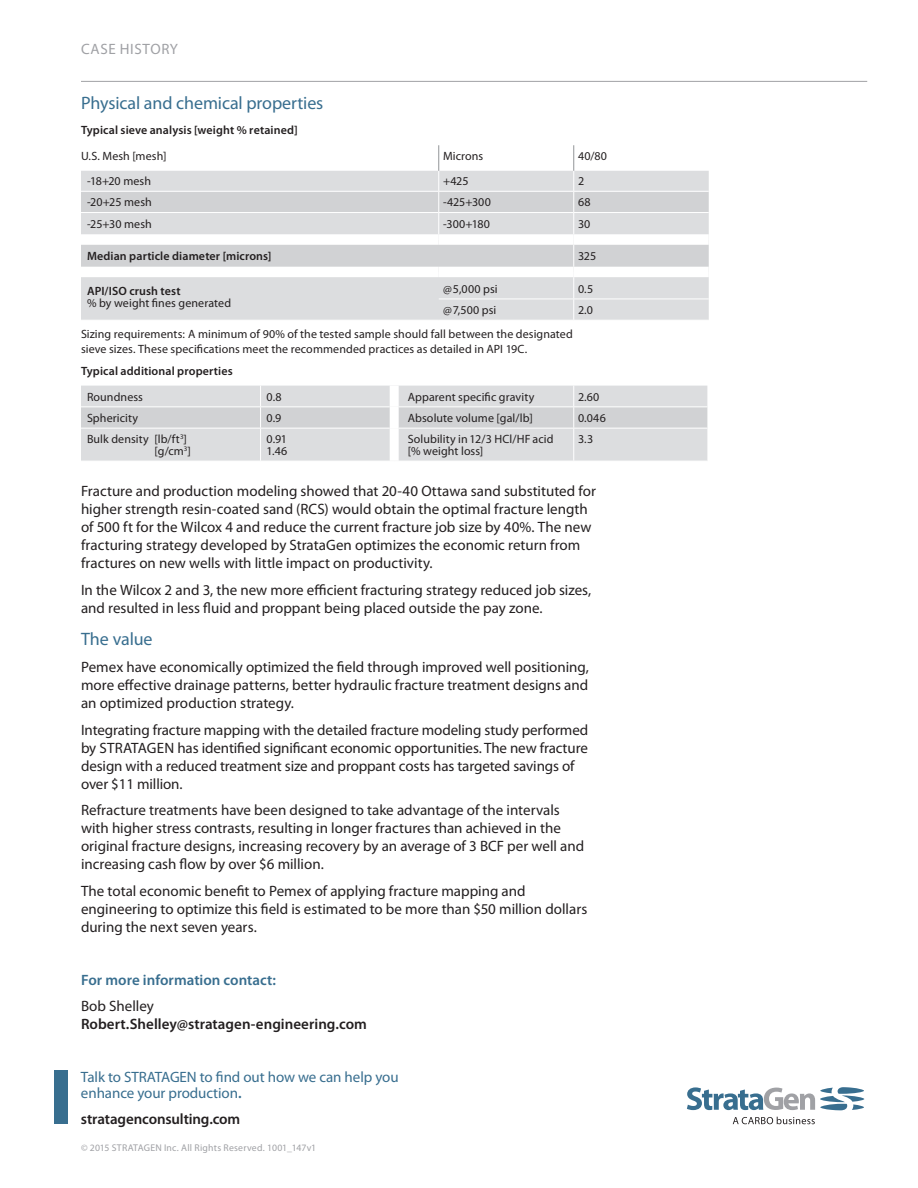
<style>
.page{position:relative;width:918px;height:1188px;background:#fff}
.page>*{position:absolute;margin:0;border:0;box-sizing:border-box;transform-origin:0 0}
.t1{font:18px "Myriad Pro";letter-spacing:-.005em;color:#386e8f}
.t2{font:15px/18px "Myriad Pro";color:#231f20}
.t3{font:600 15px "Myriad Pro";color:#231f20}
.t4{font:15px/16.5px "Myriad Pro";letter-spacing:-.005em;color:#386e8f}
.t5{font:600 15px "Myriad Pro";color:#386e8f}
.t6{font:15px "Myriad Pro";letter-spacing:.045em;color:#a0a1a5}
.t7{font:12px/12px "Myriad Pro";letter-spacing:.01em;color:#231f20}
.t8{font:600 12px "Myriad Pro";letter-spacing:.01em;color:#231f20}
.t9{font:9.75px "Myriad Pro";letter-spacing:.025em;color:#a0a1a5}
.s1{font-weight:600}
</style>
<div class="page">
<hr style="left:81px;top:81px;width:786px;height:1px;background:#a0a1a5">
<div style="left:81px;top:171px;width:628px;height:149px;background:#dcdddf"></div>
<svg style="left:81px;top:192px;width:628px;height:75px;background:#d4d5d7"></svg>
<hr style="left:81px;top:191px;width:358px;height:1px;background:#fff">
<hr style="left:439px;top:191px;width:135px;height:1px;background:#fff">
<hr style="left:574px;top:191px;width:135px;height:1px;background:#fff">
<hr style="left:81px;top:212px;width:358px;height:1px;background:#fff">
<hr style="left:439px;top:212px;width:135px;height:1px;background:#fff">
<hr style="left:574px;top:212px;width:135px;height:1px;background:#fff">
<svg style="left:573px;top:245px;width:1px;height:22px"></svg>
<hr style="left:439px;top:299px;width:135px;height:1px;background:#fff">
<hr style="left:574px;top:299px;width:135px;height:1px;background:#fff">
<svg style="left:573px;top:277px;width:1px;height:43px"></svg>
<svg style="left:438px;top:145px;width:1px;height:89px"></svg>
<svg style="left:573px;top:145px;width:1px;height:89px"></svg>
<div style="left:81px;top:234px;width:358px;height:11px;background:#fff"></div>
<div style="left:439px;top:234px;width:135px;height:11px;background:#fff"></div>
<div style="left:574px;top:234px;width:135px;height:11px;background:#fff"></div>
<div style="left:81px;top:267px;width:358px;height:10px;background:#fff"></div>
<div style="left:439px;top:267px;width:135px;height:10px;background:#fff"></div>
<div style="left:574px;top:267px;width:135px;height:10px;background:#fff"></div>
<div style="left:81px;top:429px;width:626px;height:32px;background:#dcdddf"></div>
<svg style="left:81px;top:386px;width:626px;height:42px;background:#d7d8da"></svg>
<hr style="left:260px;top:428px;width:1px;height:33px;background:#fff">
<hr style="left:573px;top:428px;width:1px;height:33px;background:#fff">
<div style="left:390px;top:386px;width:9px;height:21px;background:#fff"></div>
<div style="left:390px;top:407px;width:9px;height:21px;background:#fff"></div>
<div style="left:390px;top:428px;width:9px;height:33px;background:#fff"></div>
<svg style="left:687px;top:1087px;width:177px;height:23px"></svg>
<svg style="left:733px;top:1117px;width:82px;height:7px"></svg>
<div style="left:54px;top:1070px;width:14px;height:54px;background:#386e8f"></div>
<p class="t6" style="left:81px;top:40px;width:98px">CASE HISTORY</p>
<p class="t1" style="left:81px;top:92px;width:244px">Physical and chemical properties</p>
<p class="t8" style="left:81px;top:123px;width:218px">Typical sieve analysis [weight % retained]</p>
<p class="t7" style="left:81px;top:150px;width:87px">U.S. Mesh [mesh]</p>
<p class="t7" style="left:443px;top:150px;width:42px">Microns</p>
<p class="t7" style="left:578px;top:150px;width:31px">40/80</p>
<p class="t7" style="left:87px;top:175px;width:66px">-18+20 mesh</p>
<p class="t7" style="left:443px;top:175px;width:27px">+425</p>
<p class="t7" style="left:578px;top:175px;width:8px">2</p>
<p class="t7" style="left:87px;top:196px;width:66px">-20+25 mesh</p>
<p class="t7" style="left:443px;top:196px;width:49px">-425+300</p>
<p class="t7" style="left:578px;top:196px;width:14px">68</p>
<p class="t7" style="left:87px;top:218px;width:66px">-25+30 mesh</p>
<p class="t7" style="left:443px;top:218px;width:48px">-300+180</p>
<p class="t7" style="left:578px;top:218px;width:14px">30</p>
<p class="t8" style="left:87px;top:249px;width:186px">Median particle diameter [microns]</p>
<p class="t7" style="left:578px;top:250px;width:20px">325</p>
<p class="t8" style="left:87px;top:283px;width:95px">API/ISO crush test</p>
<p class="t7" style="left:87px;top:296px;width:146px">% by weight fines generated</p>
<p class="t7" style="left:443px;top:283px;width:56px">@5,000 psi</p>
<p class="t7" style="left:578px;top:283px;width:17px">0.5</p>
<p class="t7" style="left:443px;top:304px;width:55px">@7,500 psi</p>
<p class="t7" style="left:578px;top:304px;width:17px">2.0</p>
<p class="t7" style="left:81px;top:327px;width:493px;line-height:14.4px">Sizing requirements: A minimum of 90% of the tested sample should fall between the designated sieve sizes. These specifications meet the recommended practices as detailed in API 19C.</p>
<p class="t8" style="left:81px;top:363px;width:153px">Typical additional properties</p>
<p class="t7" style="left:87px;top:390px;width:58px">Roundness</p>
<p class="t7" style="left:267px;top:390px;width:17px">0.8</p>
<p class="t7" style="left:408px;top:390px;width:128px">Apparent specific gravity</p>
<p class="t7" style="left:578px;top:390px;width:23px">2.60</p>
<p class="t7" style="left:87px;top:412px;width:53px">Sphericity</p>
<p class="t7" style="left:267px;top:412px;width:16px">0.9</p>
<p class="t7" style="left:408px;top:412px;width:127px">Absolute volume [gal/lb]</p>
<p class="t7" style="left:578px;top:412px;width:29px">0.046</p>
<p class="t7" style="left:154px;top:433px;width:38px;text-indent:-67px">Bulk density [lb/ft<sup>3</sup>] [g/cm<sup>3</sup>]</p>
<p class="t7" style="left:267px;top:433px;width:22px">0.91<br>1.46</p>
<p class="t7" style="left:408px;top:433px;width:147px">Solubility in 12/3 HCl/HF acid [% weight loss]</p>
<p class="t7" style="left:578px;top:433px;width:17px">3.3</p>
<p class="t2" style="left:81px;top:482px;width:517px">Fracture and production modeling showed that 20-40 Ottawa sand substituted for higher strength resin-coated sand (RCS) would obtain the optimal fracture length of 500 ft for the Wilcox 4 and reduce the current fracture job size by 40%. The new fracturing strategy developed by StrataGen optimizes the economic return from fractures on new wells with little impact on productivity.</p>
<p class="t2" style="left:81px;top:581px;width:512px">In the Wilcox 2 and 3, the new more efficient fracturing strategy reduced job sizes, and resulted in less fluid and proppant being placed outside the pay zone.</p>
<p class="t1" style="left:81px;top:628px;width:73px">The value</p>
<p class="t2" style="left:81px;top:658px;width:510px;text-align:justify">Pemex have economically optimized the field through improved well positioning, more effective drainage patterns, better hydraulic fracture treatment designs and an optimized production strategy.</p>
<p class="t2" style="left:81px;top:720px;width:509px">Integrating fracture mapping with the detailed fracture modeling study performed by STRATAGEN has identified significant economic opportunities. The new fracture design with a reduced treatment size and proppant costs has targeted savings of over $11 million.</p>
<p class="t2" style="left:81px;top:801px;width:505px">Refracture treatments have been designed to take advantage of the intervals with higher stress contrasts, resulting in longer fractures than achieved in the original fracture designs, increasing recovery by an average of 3 BCF per well and increasing cash flow by over $6 million.</p>
<p class="t2" style="left:81px;top:881px;width:508px">The total economic benefit to Pemex of applying fracture mapping and engineering to optimize this field is estimated to be more than $50 million dollars during the next seven years.</p>
<p class="t5" style="left:81px;top:970px;width:197px">For more information contact:</p>
<p class="t2" style="left:81px;top:997px;width:75px">Bob Shelley</p>
<p class="t3" style="left:81px;top:1014px;width:288px">Robert.Shelley@stratagen-engineering.com</p>
<p class="t4" style="left:81px;top:1068px;width:319px">Talk to STRATAGEN to find out how we can help you enhance your production<span class="s1">.</span></p>
<p class="t3" style="left:81px;top:1109px;width:161px">stratagenconsulting.com</p>
<p class="t9" style="left:81px;top:1141px;width:237px">© 2015 STRATAGEN Inc. All Rights Reserved. 1001_147v1</p>
</div>
